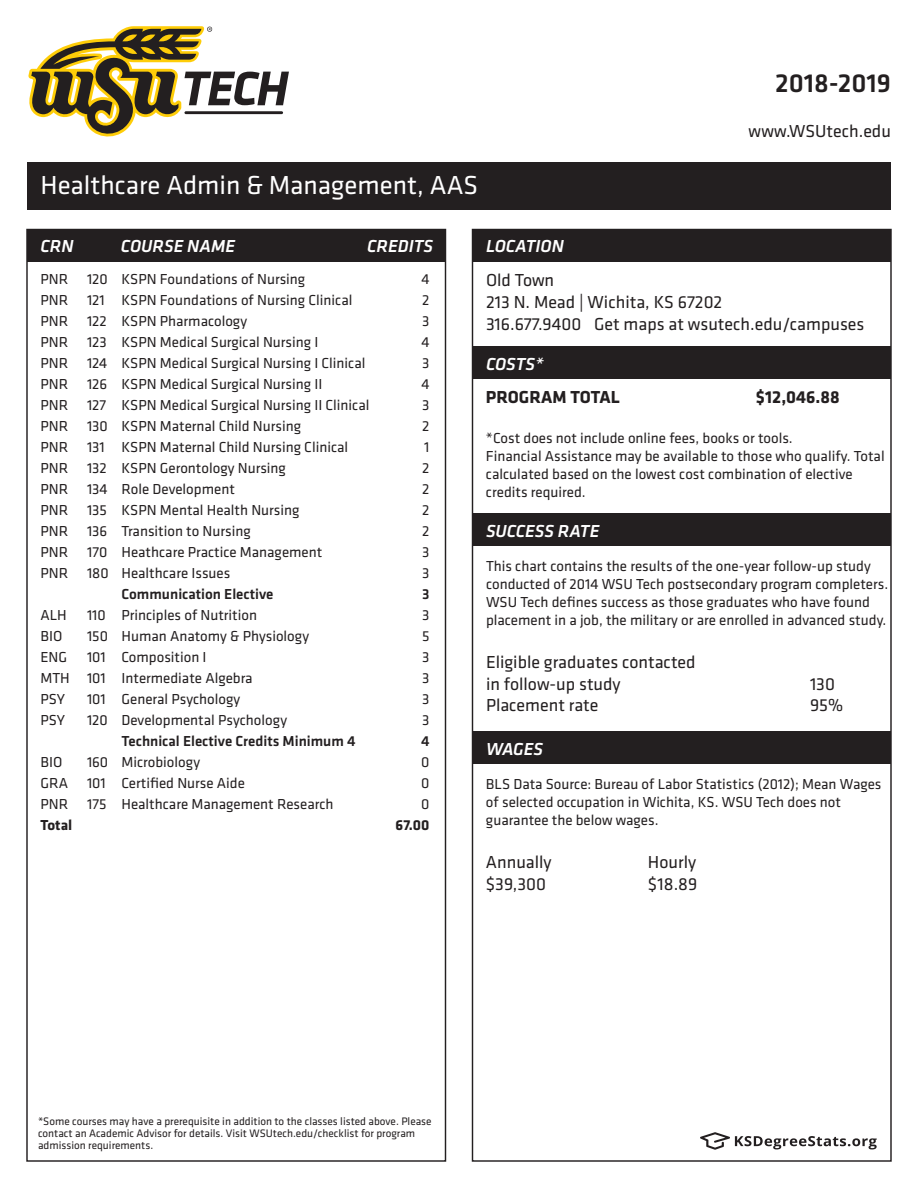
<style>
.page{position:relative;width:918px;height:1188px;background:#fff}
.page>*{position:absolute;margin:0;border:0;box-sizing:border-box;transform-origin:0 0}
.t1{font:27px "Klavika";color:#fff}
.t2{font:500 27px "Klavika";color:#231f20}
.t3{font:18px/21.6px "Klavika";color:#231f20}
.t4{font:italic 500 18px "Klavika";color:#fff}
.t5{font:700 18px "Klavika";color:#231f20}
.t6{font:15px/18px "Klavika";color:#231f20}
.t7{font:500 15px "Klavika";color:#231f20}
.t8{font:700 15px "Klavika";color:#231f20}
.t9{font:11.25px/12px "Klavika";color:#231f20}
</style>
<div class="page">
<div style="left:27px;top:230px;width:419px;height:32px;background:#231f20"></div>
<div style="left:27px;top:162px;width:864px;height:47px;background:#231f20"></div>
<div style="left:472px;top:731px;width:419px;height:33px;background:#231f20"></div>
<div style="left:472px;top:230px;width:419px;height:32px;background:#231f20"></div>
<div style="left:472px;top:346px;width:419px;height:33px;background:#231f20"></div>
<div style="left:472px;top:513px;width:419px;height:33px;background:#231f20"></div>
<svg style="left:700px;top:1132px;width:177px;height:18px"></svg>
<svg style="left:28px;top:26px;width:261px;height:111px"></svg>
<h1 class="t1" style="left:40px;top:167px;width:439px">Healthcare Admin &amp; Management, AAS</h1>
<h1 class="t2" style="left:775px;top:65px;width:117px">2018-2019</h1>
<p class="t3" style="left:749px;top:120px;width:144px">www.WSUtech.edu</p>
<p class="t4" style="left:40px;top:234px;width:35px">CRN</p>
<p class="t4" style="left:121px;top:234px;width:116px">COURSE NAME</p>
<p class="t4" style="left:367px;top:234px;width:67px">CREDITS</p>
<p class="t6" style="left:40px;top:269px;width:29px">PNR</p>
<p class="t6" style="left:87px;top:269px;width:220px">120 KSPN Foundations of Nursing</p>
<p class="t6" style="left:421px;top:269px;width:10px">4</p>
<p class="t6" style="left:40px;top:290px;width:29px">PNR</p>
<p class="t6" style="left:87px;top:290px;width:267px">121 KSPN Foundations of Nursing Clinical</p>
<p class="t6" style="left:422px;top:290px;width:9px">2</p>
<p class="t6" style="left:40px;top:311px;width:29px">PNR</p>
<p class="t6" style="left:87px;top:311px;width:162px">122 KSPN Pharmacology</p>
<p class="t6" style="left:422px;top:311px;width:9px">3</p>
<p class="t6" style="left:40px;top:332px;width:29px">PNR</p>
<p class="t6" style="left:87px;top:332px;width:233px">123 KSPN Medical Surgical Nursing I</p>
<p class="t6" style="left:421px;top:332px;width:10px">4</p>
<p class="t6" style="left:40px;top:353px;width:29px">PNR</p>
<p class="t6" style="left:87px;top:353px;width:280px">124 KSPN Medical Surgical Nursing I Clinical</p>
<p class="t6" style="left:422px;top:353px;width:9px">3</p>
<p class="t6" style="left:40px;top:374px;width:29px">PNR</p>
<p class="t6" style="left:87px;top:374px;width:237px">126 KSPN Medical Surgical Nursing II</p>
<p class="t6" style="left:421px;top:374px;width:10px">4</p>
<p class="t6" style="left:40px;top:395px;width:29px">PNR</p>
<p class="t6" style="left:87px;top:395px;width:284px">127 KSPN Medical Surgical Nursing II Clinical</p>
<p class="t6" style="left:422px;top:395px;width:9px">3</p>
<p class="t6" style="left:40px;top:416px;width:29px">PNR</p>
<p class="t6" style="left:87px;top:416px;width:216px">130 KSPN Maternal Child Nursing</p>
<p class="t6" style="left:422px;top:416px;width:9px">2</p>
<p class="t6" style="left:40px;top:437px;width:29px">PNR</p>
<p class="t6" style="left:87px;top:437px;width:263px">131 KSPN Maternal Child Nursing Clinical</p>
<p class="t6" style="left:424px;top:437px;width:7px">1</p>
<p class="t6" style="left:40px;top:458px;width:29px">PNR</p>
<p class="t6" style="left:87px;top:458px;width:200px">132 KSPN Gerontology Nursing</p>
<p class="t6" style="left:422px;top:458px;width:9px">2</p>
<p class="t6" style="left:40px;top:479px;width:29px">PNR</p>
<p class="t6" style="left:87px;top:479px;width:149px">134 Role Development</p>
<p class="t6" style="left:422px;top:479px;width:9px">2</p>
<p class="t6" style="left:40px;top:500px;width:29px">PNR</p>
<p class="t6" style="left:87px;top:500px;width:214px">135 KSPN Mental Health Nursing</p>
<p class="t6" style="left:422px;top:500px;width:9px">2</p>
<p class="t6" style="left:40px;top:521px;width:29px">PNR</p>
<p class="t6" style="left:87px;top:521px;width:165px">136 Transition to Nursing</p>
<p class="t6" style="left:422px;top:521px;width:9px">2</p>
<p class="t6" style="left:40px;top:542px;width:29px">PNR</p>
<p class="t6" style="left:87px;top:542px;width:237px">170 Heathcare Practice Management</p>
<p class="t6" style="left:422px;top:542px;width:9px">3</p>
<p class="t6" style="left:40px;top:563px;width:29px">PNR</p>
<p class="t6" style="left:87px;top:563px;width:145px">180 Healthcare Issues</p>
<p class="t6" style="left:422px;top:563px;width:9px">3</p>
<p class="t7" style="left:122px;top:584px;width:154px">Communication Elective</p>
<p class="t7" style="left:422px;top:584px;width:9px">3</p>
<p class="t6" style="left:40px;top:605px;width:28px">ALH</p>
<p class="t6" style="left:87px;top:605px;width:172px">110 Principles of Nutrition</p>
<p class="t6" style="left:422px;top:605px;width:9px">3</p>
<p class="t6" style="left:40px;top:626px;width:23px">BIO</p>
<p class="t6" style="left:87px;top:626px;width:224px">150 Human Anatomy &amp; Physiology</p>
<p class="t6" style="left:422px;top:626px;width:9px">5</p>
<p class="t6" style="left:40px;top:647px;width:28px">ENG</p>
<p class="t6" style="left:87px;top:647px;width:121px">101 Composition I</p>
<p class="t6" style="left:422px;top:647px;width:9px">3</p>
<p class="t6" style="left:40px;top:668px;width:214px">MTH 101 Intermediate Algebra</p>
<p class="t6" style="left:422px;top:668px;width:9px">3</p>
<p class="t6" style="left:40px;top:689px;width:26px">PSY</p>
<p class="t6" style="left:87px;top:689px;width:155px">101 General Psychology</p>
<p class="t6" style="left:422px;top:689px;width:9px">3</p>
<p class="t6" style="left:40px;top:710px;width:26px">PSY</p>
<p class="t6" style="left:87px;top:710px;width:202px">120 Developmental Psychology</p>
<p class="t6" style="left:422px;top:710px;width:9px">3</p>
<p class="t7" style="left:122px;top:731px;width:236px">Technical Elective Credits Minimum 4</p>
<p class="t7" style="left:421px;top:731px;width:10px">4</p>
<p class="t6" style="left:40px;top:752px;width:23px">BIO</p>
<p class="t6" style="left:87px;top:752px;width:115px">160 Microbiology</p>
<p class="t6" style="left:421px;top:752px;width:10px">0</p>
<p class="t6" style="left:40px;top:773px;width:29px">GRA</p>
<p class="t6" style="left:87px;top:773px;width:159px">101 Certified Nurse Aide</p>
<p class="t6" style="left:421px;top:773px;width:10px">0</p>
<p class="t6" style="left:40px;top:794px;width:29px">PNR</p>
<p class="t6" style="left:87px;top:794px;width:248px">175 Healthcare Management Research</p>
<p class="t6" style="left:421px;top:794px;width:10px">0</p>
<p class="t8" style="left:40px;top:814px;width:33px">Total</p>
<p class="t8" style="left:396px;top:814px;width:35px">67.00</p>
<p class="t4" style="left:486px;top:234px;width:80px">LOCATION</p>
<p class="t3" style="left:486px;top:269px;width:380px">Old Town<br>213 N. Mead | Wichita, KS 67202<br>316.677.9400 Get maps at wsutech.edu/campuses</p>
<p class="t4" style="left:486px;top:352px;width:59px">COSTS*</p>
<p class="t5" style="left:486px;top:385px;width:135px">PROGRAM TOTAL</p>
<p class="t5" style="left:756px;top:385px;width:85px">$12,046.88</p>
<p class="t6" style="left:486px;top:429px;width:400px">*Cost does not include online fees, books or tools.<br>Financial Assistance may be available to those who qualify. Total calculated based on the lowest cost combination of elective credits required.</p>
<p class="t4" style="left:486px;top:519px;width:115px">SUCCESS RATE</p>
<p class="t6" style="left:486px;top:556px;width:404px">This chart contains the results of the one-year follow-up study conducted of 2014 WSU Tech postsecondary program completers.<br>WSU Tech defines success as those graduates who have found placement in a job, the military or are enrolled in advanced study.</p>
<p class="t3" style="left:486px;top:651px;width:211px">Eligible graduates contacted in follow-up study</p>
<p class="t3" style="left:810px;top:672px;width:27px">130</p>
<p class="t3" style="left:486px;top:694px;width:114px">Placement rate</p>
<p class="t3" style="left:810px;top:694px;width:35px">95%</p>
<p class="t4" style="left:486px;top:737px;width:59px">WAGES</p>
<p class="t6" style="left:486px;top:775px;width:397px">BLS Data Source: Bureau of Labor Statistics (2012); Mean Wages of selected occupation in Wichita, KS. WSU Tech does not guarantee the below wages.</p>
<p class="t3" style="left:486px;top:851px;width:67px">Annually</p>
<p class="t3" style="left:648px;top:851px;width:50px">Hourly</p>
<p class="t3" style="left:486px;top:873px;width:62px">$39,300</p>
<p class="t3" style="left:648px;top:873px;width:51px">$18.89</p>
<p class="t9" style="left:38px;top:1115px;width:395px">*Some courses may have a prerequisite in addition to the classes listed above. Please contact an Academic Advisor for details. Visit WSUtech.edu/checklist for program admission requirements.</p>
</div>
